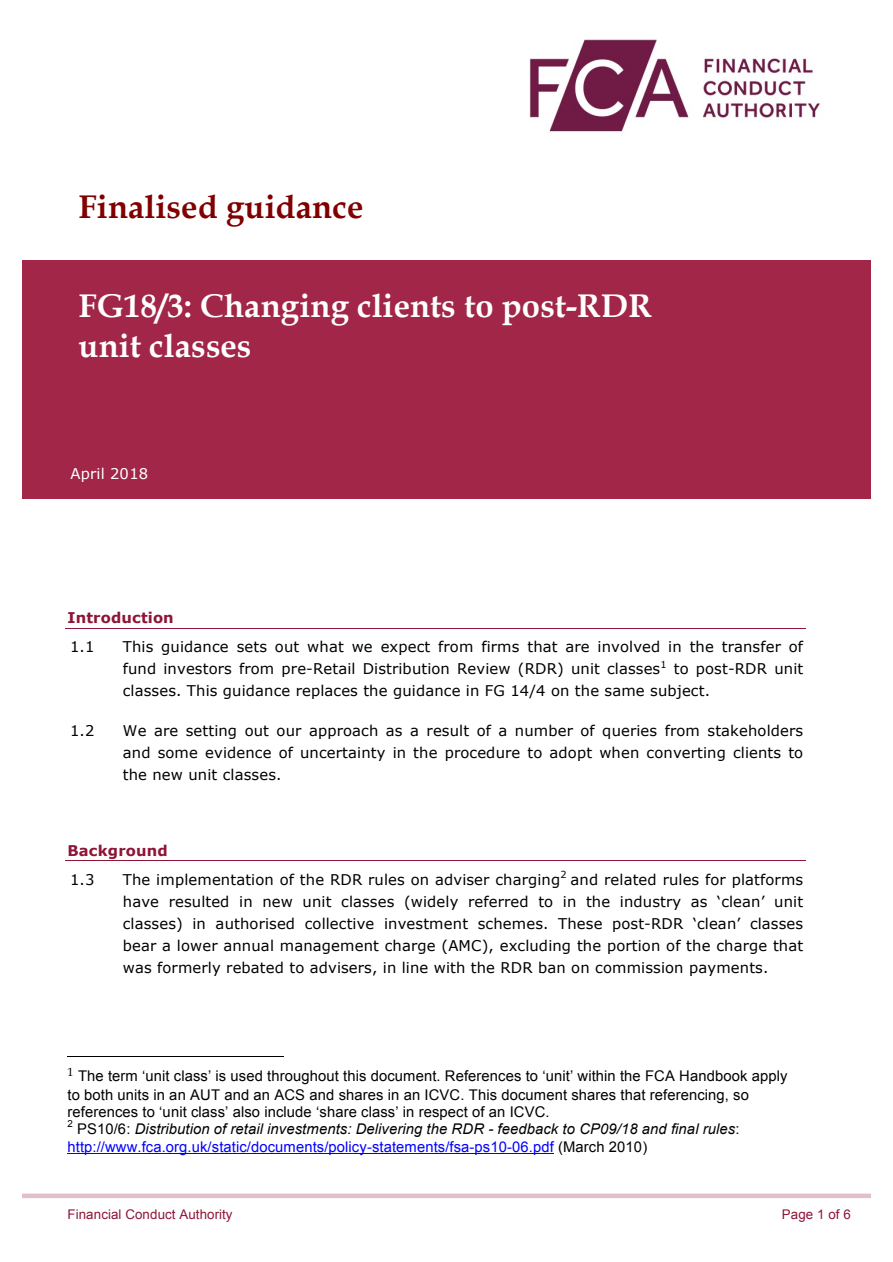
<style>
.page{position:relative;width:893px;height:1262px;background:#fff}
.page>*{position:absolute;margin:0;border:0;box-sizing:border-box;transform-origin:0 0}
.t1{font:700 32.7px/39.9px "Book Antiqua";letter-spacing:.005em;color:#fff}
.t2{font:700 32.7px "Book Antiqua";letter-spacing:.005em;color:#800000}
.t3{font:14.7px/21.9px "Verdana";letter-spacing:.01em;color:#000}
.t4{font:14.7px/18.8px "Arial";letter-spacing:.01em;color:#000}
.t5{font:italic 14.7px/17.2px "Arial";letter-spacing:.01em;color:#000}
.t6{font:700 14.7px "Verdana";letter-spacing:.01em;color:#8e1537}
.t7{font:14.7px "Verdana";letter-spacing:.01em;color:#fff}
.t8{font:13.35px "Arial";letter-spacing:.01em;color:#8e1537}
.t9{font:9.75px "Verdana";color:#000}
.t10{font:9.75px "Arial";color:#000}
.s1{font-style:normal}
.s2{font-style:normal;color:#00f}
</style>
<div class="page">
<div style="left:22px;top:260px;width:848px;height:239px;background:#a12647"></div>
<div style="left:22px;top:1193px;width:848px;height:5px;background:#e2c0c9"></div>
<img style="left:529px;top:39px;width:284px;height:34px">
<hr style="left:65px;top:628px;width:740px;height:1px;background:#8e1537">
<hr style="left:65px;top:860px;width:740px;height:1px;background:#8e1537">
<hr style="left:68px;top:1055px;width:216px;height:1px;background:#000">
<hr style="left:68px;top:1153px;width:486px;height:1px;background:#00f">
<img style="left:529px;top:73px;width:291px;height:59px">
<h1 class="t2" style="left:78px;top:188px;width:286px">Finalised guidance</h1>
<h1 class="t1" style="left:79px;top:287px;width:575px">FG18/3: Changing clients to post-RDR unit classes</h1>
<p class="t7" style="left:71px;top:465px;width:79px">April 2018</p>
<p class="t6" style="left:68px;top:608px;width:108px">Introduction</p>
<p class="t3" style="left:70px;top:635px;width:26px">1.1</p>
<p class="t3" style="left:123px;top:635px;width:681px">This guidance sets out what we expect from firms that are involved in the transfer of fund investors from pre-Retail Distribution Review (RDR) unit classes</p>
<p class="t9" style="left:660px;top:657px;width:8px">1</p>
<p class="t3" style="left:123px;top:657px;width:682px;text-indent:551px">to post-RDR unit classes. This guidance replaces the guidance in FG 14/4 on the same subject.</p>
<p class="t3" style="left:70px;top:719px;width:26px">1.2</p>
<p class="t3" style="left:123px;top:719px;width:682px;text-align:justify">We are setting out our approach as a result of a number of queries from stakeholders and some evidence of uncertainty in the procedure to adopt when converting clients to the new unit classes.</p>
<p class="t6" style="left:68px;top:841px;width:102px">Background</p>
<p class="t3" style="left:70px;top:868px;width:26px">1.3</p>
<p class="t3" style="left:123px;top:868px;width:439px">The implementation of the RDR rules on adviser charging</p>
<p class="t9" style="left:560px;top:868px;width:8px">2</p>
<p class="t3" style="left:123px;top:868px;width:682px;text-align:justify;text-indent:448px">and related rules for platforms have resulted in new unit classes (widely referred to in the industry as ‘clean’ unit classes) in authorised collective investment schemes. These post-RDR ‘clean’ classes bear a lower annual management charge (AMC), excluding the portion of the charge that was formerly rebated to advisers, in line with the RDR ban on commission payments.</p>
<p class="t4" style="left:68px;top:1066px;width:721px"><sup>1</sup> The term ‘unit class’ is used throughout this document. References to ‘unit’ within the FCA Handbook apply to both units in an AUT and an ACS and shares in an ICVC. This document shares that referencing, so</p>
<p class="t4" style="left:68px;top:1102px;width:483px">references to ‘unit class’ also include ‘share class’ in respect of an ICVC.</p>
<p class="t10" style="left:68px;top:1117px;width:7px">2</p>
<p class="t5" style="left:68px;top:1120px;width:673px;text-indent:10px"><span class="s1">PS10/6:</span> Distribution of retail investments: Delivering the RDR - feedback to CP09/18 and final rules<span class="s1">: </span><span class="s2">http://www.fca.org.uk/static/documents/policy-statements/fsa-ps10-06.pdf</span> <span class="s1">(March 2010)</span></p>
<p class="t8" style="left:68px;top:1206px;width:167px">Financial Conduct Authority</p>
<p class="t8" style="left:781px;top:1206px;width:70px">Page 1 of 6</p>
</div>
